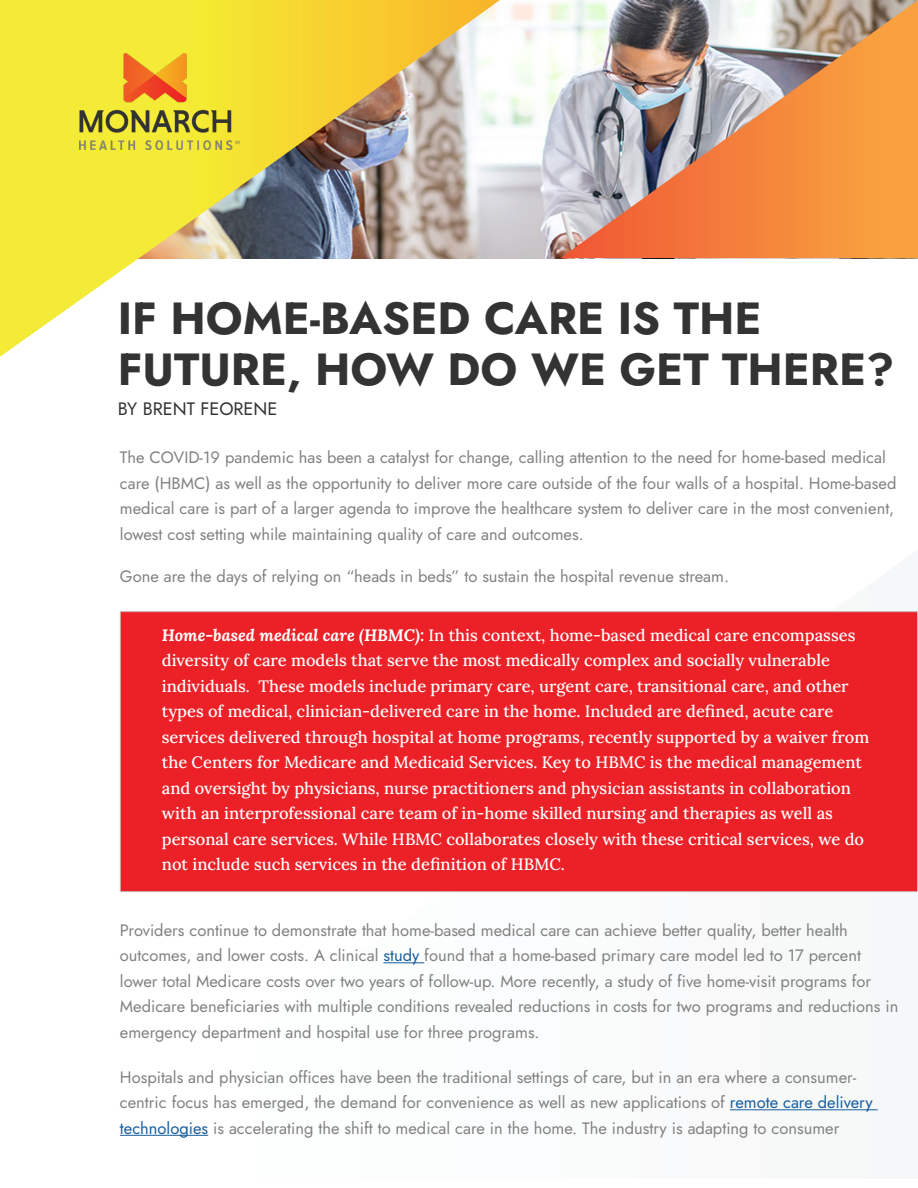
<style>
.page{position:relative;width:918px;height:1188px;background:#fff}
.page>*{position:absolute;margin:0;border:0;box-sizing:border-box;transform-origin:0 0}
.t1{font:45px/51px "Jost";color:#333}
.t2{font:18px "Jost";color:#333}
.t3{font:16.5px/25.5px "Jost";color:#818181}
.t4{font:16.5px/25.5px "Lora";color:#fff}
.s1{font-style:italic}
.s2{color:#175d9e}
</style>
<div class="page">
<img style="left:500px;top:2px;width:61px;height:256px">
<img style="left:0;top:0;width:500px;height:357px">
<img style="left:561px;top:0;width:357px;height:258px">
<img style="left:80px;top:54px;width:160px;height:96px">
<hr style="left:383px;top:962px;width:41px;height:1px;background:#175d9e">
<hr style="left:730px;top:1109px;width:148px;height:1px;background:#175d9e">
<hr style="left:120px;top:1135px;width:88px;height:1px;background:#175d9e">
<div style="left:120px;top:612px;width:798px;height:280px;background:#ec2027"></div>
<p class="t1" style="left:118px;top:293px;width:778px">IF HOME-BASED CARE IS THE<br>FUTURE, HOW DO WE GET THERE?</p>
<p class="t2" style="left:118px;top:396px;width:161px">BY BRENT FEORENE</p>
<p class="t3" style="left:120px;top:445px;width:778px">The COVID-19 pandemic has been a catalyst for change, calling attention to the need for home-based medical care (HBMC) as well as the opportunity to deliver more care outside of the four walls of a hospital. Home-based medical care is part of a larger agenda to improve the healthcare system to deliver care in the most convenient, lowest cost setting while maintaining quality of care and outcomes.</p>
<p class="t3" style="left:120px;top:563px;width:611px">Gone are the days of relying on “heads in beds” to sustain the hospital revenue stream.</p>
<p class="t4" style="left:162px;top:621px;width:709px"><span class="s1">Home-based medical care (HBMC):</span> In this context, home-based medical care encompasses diversity of care models that serve the most medically complex and socially vulnerable individuals. These models include primary care, urgent care, transitional care, and other types of medical, clinician-delivered care in the home. Included are defined, acute care services delivered through hospital at home programs, recently supported by a waiver from the Centers for Medicare and Medicaid Services. Key to HBMC is the medical management and oversight by physicians, nurse practitioners and physician assistants in collaboration with an interprofessional care team of in-home skilled nursing and therapies as well as personal care services. While HBMC collaborates closely with these critical services, we do not include such services in the definition of HBMC.</p>
<p class="t3" style="left:120px;top:917px;width:780px">Providers continue to demonstrate that home-based medical care can achieve better quality, better health outcomes, and lower costs. A clinical <span class="s2">study</span> found that a home-based primary care model led to 17 percent lower total Medicare costs over two years of follow-up. More recently, a study of five home-visit programs for Medicare beneficiaries with multiple conditions revealed reductions in costs for two programs and reductions in emergency department and hospital use for three programs.</p>
<p class="t3" style="left:120px;top:1064px;width:754px">Hospitals and physician offices have been the traditional settings of care, but in an era where a consumer&shy;centric focus has emerged, the demand for convenience as well as new applications of <span class="s2">remote care delivery technologies</span> is accelerating the shift to medical care in the home. The industry is adapting to consumer</p>
</div>
